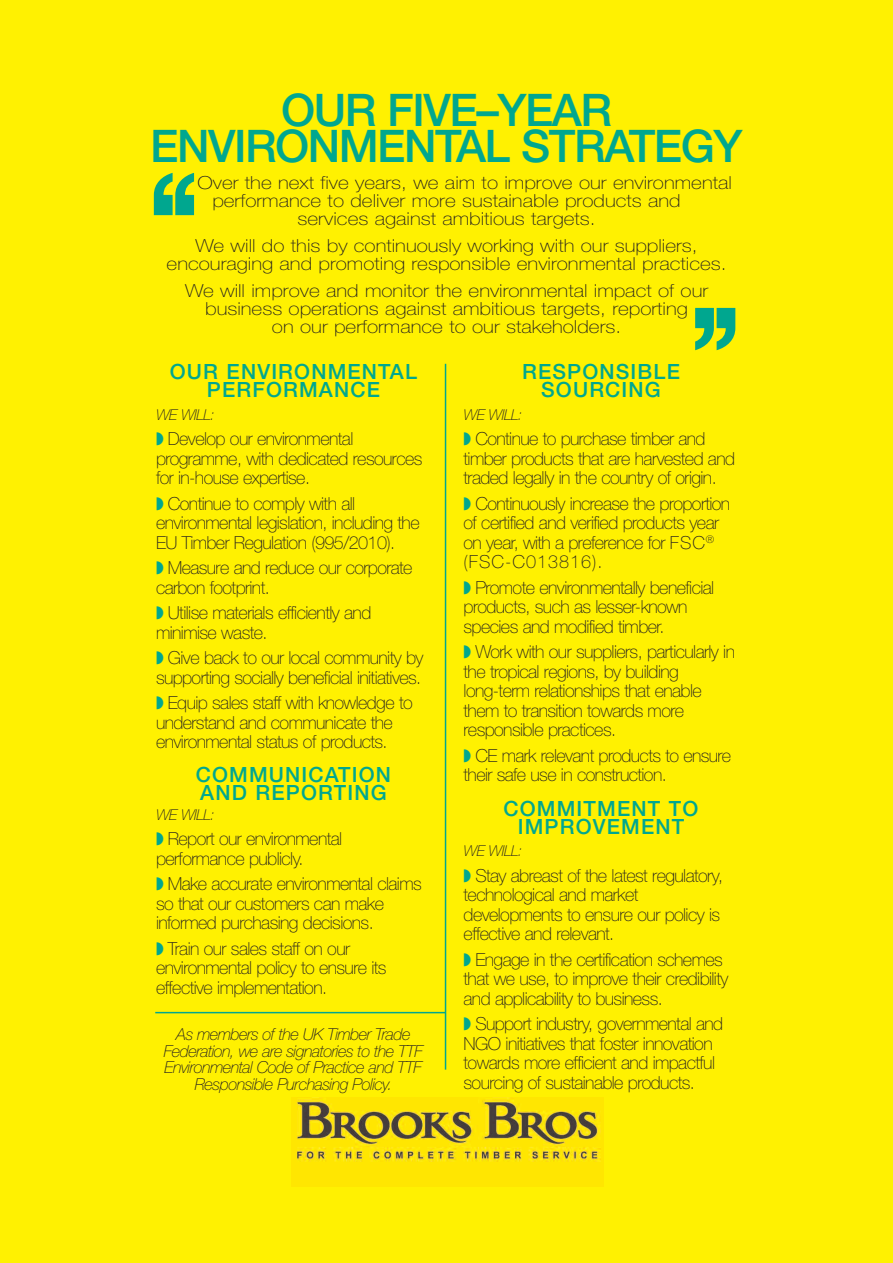
<style>
.page{position:relative;width:893px;height:1263px;background:#fff}
.page>*{position:absolute;margin:0;border:0;box-sizing:border-box;transform-origin:0 0}
.t1{font:500 150px "Helvetica Neue";color:#00a78f}
.t2{font:500 45px/36px "Helvetica Neue";letter-spacing:-.035em;color:#00a78f;text-align:center}
.t3{font:500 21px/18px "Helvetica Neue";letter-spacing:.055em;color:#00a78f;text-align:center}
.t4{font:100 18px/19.5px "Helvetica Neue";letter-spacing:-.035em;color:#231f20}
.t5{font:100 18px/18px "Helvetica Neue";color:#231f20;text-align:center;scale:1.15 1}
.t6{font:italic 100 16.5px/16.5px "Helvetica Neue";letter-spacing:-.035em;color:#231f20;text-align:center}
.t7{font:italic 100 15px "Helvetica Neue";letter-spacing:-.035em;color:#231f20}
.t8{font:100 10.5px "Helvetica Neue";color:#231f20}
.s1{color:#00a78f}
</style>
<div class="page">
<div style="left:0;top:0;width:893px;height:1262px;background:#fff101"></div>
<hr style="left:155px;top:1012px;width:291px;height:1px;background:#00a78f">
<hr style="left:445px;top:364px;width:1px;height:706px;background:#00a78f">
<img style="left:291px;top:1097px;width:313px;height:89px">
<h2 class="t2" style="left:150px;top:96px;width:594px">OUR FIVE–YEAR<br>ENVIRONMENTAL STRATEGY</h2>
<p class="t5" style="left:198px;top:175px;width:466px">Over the next five years, we aim to improve our environmental</p>
<p class="t5" style="left:212px;top:193px;width:409px">performance to deliver more sustainable products and</p>
<p class="t5" style="left:297px;top:211px;width:261px">services against ambitious targets.</p>
<p class="t5" style="left:167px;top:238px;width:488px">We will do this by continuously working with our suppliers, encouraging and promoting responsible environmental practices.</p>
<p class="t5" style="left:185px;top:283px;width:456px">We will improve and monitor the environmental impact of our business operations against ambitious targets, reporting<br>on our performance to our stakeholders.</p>
<p class="t3" style="left:170px;top:365px;width:249px">OUR ENVIRONMENTAL<br>PERFORMANCE</p>
<p class="t7" style="left:156px;top:409px;width:60px">WE WILL:</p>
<p class="t4" style="left:156px;top:431px;width:268px"><span class="s1">◗</span> Develop our environmental programme, with dedicated resources for in-house expertise.</p>
<p class="t4" style="left:156px;top:495px;width:265px"><span class="s1">◗</span> Continue to comply with all environmental legislation, including the<br>EU Timber Regulation (995/2010).</p>
<p class="t4" style="left:156px;top:560px;width:258px"><span class="s1">◗</span> Measure and reduce our corporate carbon footprint.</p>
<p class="t4" style="left:156px;top:605px;width:217px"><span class="s1">◗</span> Utilise materials efficiently and minimise waste.</p>
<p class="t4" style="left:156px;top:650px;width:269px"><span class="s1">◗</span> Give back to our local community by supporting socially beneficial initiatives.</p>
<p class="t4" style="left:156px;top:695px;width:258px"><span class="s1">◗</span> Equip sales staff with knowledge to understand and communicate the environmental status of products.</p>
<p class="t3" style="left:196px;top:768px;width:197px;text-align:left">COMMUNICATION<br>AND REPORTING</p>
<p class="t7" style="left:156px;top:809px;width:60px">WE WILL:</p>
<p class="t4" style="left:156px;top:831px;width:188px"><span class="s1">◗</span> Report our environmental performance publicly.</p>
<p class="t4" style="left:156px;top:876px;width:267px"><span class="s1">◗</span> Make accurate environmental claims so that our customers can make informed purchasing decisions.</p>
<p class="t4" style="left:156px;top:940px;width:232px"><span class="s1">◗</span> Train our sales staff on our environmental policy to ensure its effective implementation.</p>
<p class="t6" style="left:164px;top:1028px;width:261px">As members of the UK Timber Trade Federation, we are signatories to the TTF Environmental Code of Practice and TTF Responsible Purchasing Policy.</p>
<h1 class="t1" style="left:142px;top:173px;width:65px">‘‘</h1>
<h1 class="t1" style="left:747px;top:350px;width:65px;rotate:-180deg">‘‘</h1>
<p class="t3" style="left:522px;top:365px;width:159px">RESPONSIBLE<br>SOURCING</p>
<p class="t7" style="left:464px;top:409px;width:60px">WE WILL:</p>
<p class="t4" style="left:464px;top:431px;width:273px"><span class="s1">◗</span> Continue to purchase timber and timber products that are harvested and traded legally in the country of origin.</p>
<p class="t4" style="left:464px;top:495px;width:268px"><span class="s1">◗</span> Continuously increase the proportion of certified and verified products year on year, with a preference for FSC (FSC-C013816).</p>
<p class="t4" style="left:464px;top:579px;width:252px"><span class="s1">◗</span> Promote environmentally beneficial products, such as lesser-known species and modified timber.</p>
<p class="t4" style="left:464px;top:644px;width:273px"><span class="s1">◗</span> Work with our suppliers, particularly in the tropical regions, by building long-term relationships that enable them to transition towards more responsible practices.</p>
<p class="t4" style="left:464px;top:747px;width:269px"><span class="s1">◗</span> CE mark relevant products to ensure their safe use in construction.</p>
<p class="t3" style="left:503px;top:801px;width:196px">COMMITMENT TO<br>IMPROVEMENT</p>
<p class="t7" style="left:464px;top:845px;width:60px">WE WILL:</p>
<p class="t4" style="left:464px;top:867px;width:261px"><span class="s1">◗</span> Stay abreast of the latest regulatory, technological and market developments to ensure our policy is effective and relevant.</p>
<p class="t4" style="left:464px;top:951px;width:266px"><span class="s1">◗</span> Engage in the certification schemes that we use, to improve their credibility and applicability to business.</p>
<p class="t4" style="left:464px;top:1016px;width:261px"><span class="s1">◗</span> Support industry, governmental and NGO initiatives that foster innovation towards more efficient and impactful sourcing of sustainable products.</p>
<p class="t8" style="left:706px;top:535px;width:10px">®</p>
</div>
